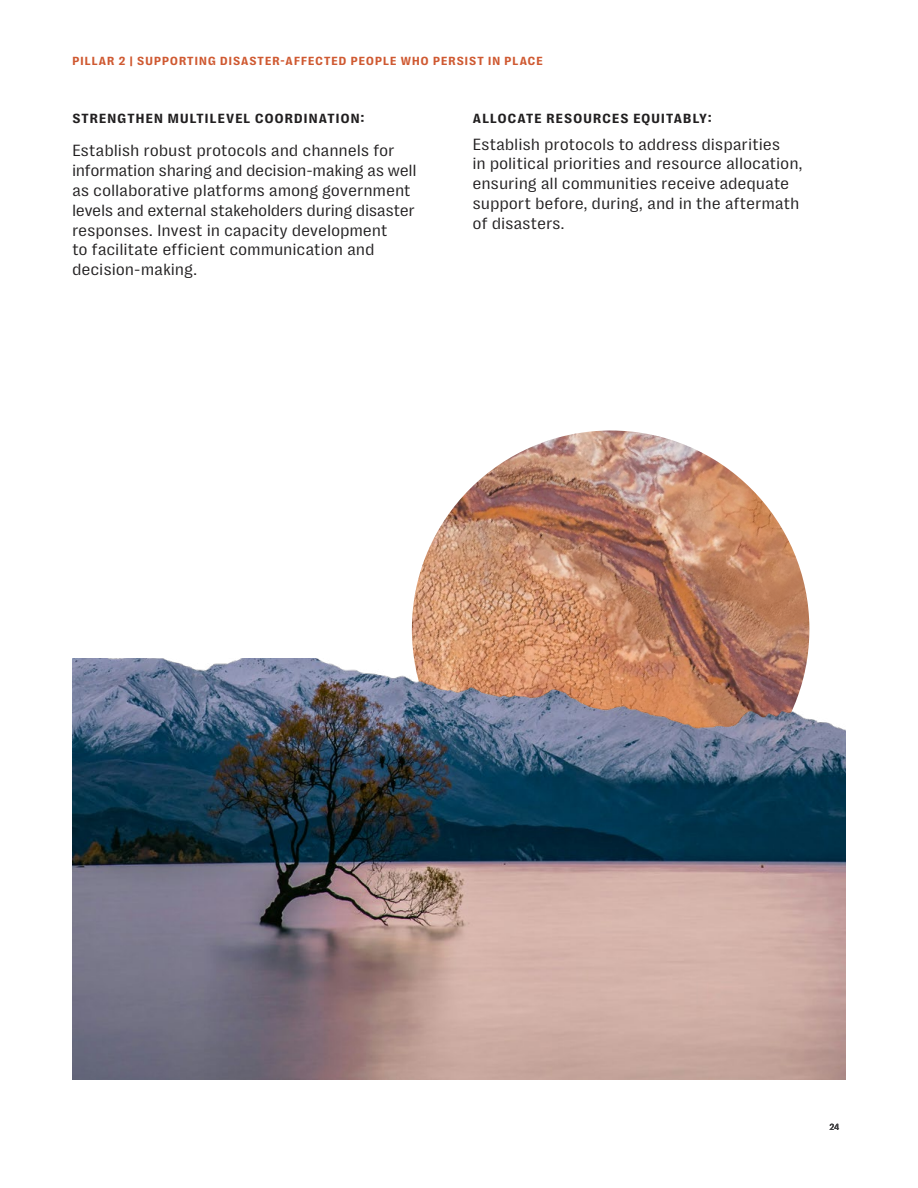
<style>
.page{position:relative;width:918px;height:1188px;background:#fff}
.page>*{position:absolute;margin:0;border:0;box-sizing:border-box;transform-origin:0 0}
.t1{font:16.5px/19.8px "PP Right Grotesk Text";letter-spacing:-.01em;color:#211f20}
.t2{font:700 13.5px "PP Right Grotesk Text";letter-spacing:.04em;color:#211f20}
.t3{font:700 12px "PP Right Grotesk Text";letter-spacing:.04em;color:#cf5931}
.t4{font:9px "PP Right Grotesk Text";color:#414042}
</style>
<div class="page">
<img style="left:412px;top:430px;width:397px;height:398px;border-radius:199px">
<img style="left:72px;top:659px;width:774px;height:421px">
<p class="t3" style="left:72px;top:55px;width:473px">PILLAR 2 | SUPPORTING DISASTER-AFFECTED PEOPLE WHO PERSIST IN PLACE</p>
<p class="t2" style="left:72px;top:111px;width:294px">STRENGTHEN MULTILEVEL COORDINATION:</p>
<p class="t1" style="left:72px;top:141px;width:346px">Establish robust protocols and channels for information sharing and decision-making as well as collaborative platforms among government levels and external stakeholders during disaster responses. Invest in capacity development<br>to facilitate efficient communication and decision-making.</p>
<p class="t2" style="left:472px;top:111px;width:241px">ALLOCATE RESOURCES EQUITABLY:</p>
<p class="t1" style="left:472px;top:134px;width:332px">Establish protocols to address disparities<br>in political priorities and resource allocation, ensuring all communities receive adequate support before, during, and in the aftermath of disasters.</p>
<p class="t4" style="left:829px;top:1122px;width:11px">24</p>
</div>
